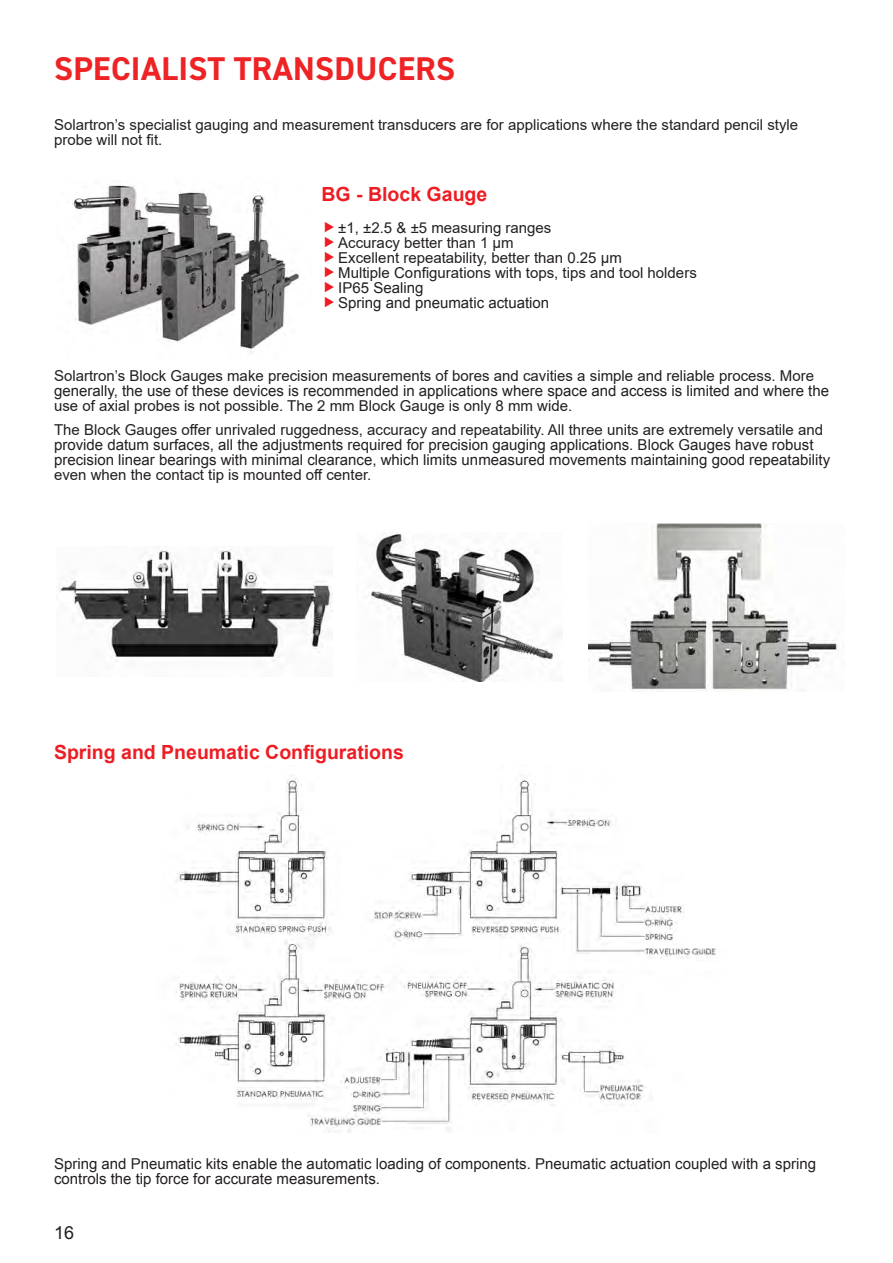
<style>
.page{position:relative;width:893px;height:1263px;background:#fff}
.page>*{position:absolute;margin:0;border:0;box-sizing:border-box;transform-origin:0 0}
.t1{font:700 33px "DIN2014";letter-spacing:.01em;color:#ee2325}
.t2{font:700 19.5px "Arial";color:#ee1d23}
.t3{font:18px "Arial";color:#231f20}
.t4{font:15px/15px "Arial";color:#231f20}
</style>
<div class="page">
<img style="left:589px;top:524px;width:248px;height:167px">
<img style="left:56px;top:546px;width:277px;height:115px">
<img style="left:371px;top:533px;width:191px;height:148px">
<img style="left:175px;top:775px;width:541px;height:358px">
<img style="left:72px;top:185px;width:227px;height:168px">
<h1 class="t1" style="left:54px;top:46px;width:402px">SPECIALIST TRANSDUCERS</h1>
<p class="t4" style="left:54px;top:118px;width:746px">Solartron’s specialist gauging and measurement transducers are for applications where the standard pencil style probe will not fit.</p>
<h2 class="t2" style="left:322px;top:184px;width:167px">BG - Block Gauge</h2>
<p class="t4" style="left:338px;top:221px;width:360px">±1, ±2.5 &amp; ±5 measuring ranges<br>Accuracy better than 1 μm<br>Excellent repeatability, better than 0.25 μm<br>Multiple Configurations with tops, tips and tool holders IP65 Sealing<br>Spring and pneumatic actuation</p>
<p class="t4" style="left:54px;top:369px;width:777px">Solartron’s Block Gauges make precision measurements of bores and cavities a simple and reliable process. More generally, the use of these devices is recommended in applications where space and access is limited and where the use of axial probes is not possible. The 2 mm Block Gauge is only 8 mm wide.</p>
<p class="t4" style="left:54px;top:422px;width:778px">The Block Gauges offer unrivaled ruggedness, accuracy and repeatability. All three units are extremely versatile and provide datum surfaces, all the adjustments required for precision gauging applications. Block Gauges have robust precision linear bearings with minimal clearance, which limits unmeasured movements maintaining good repeatability even when the contact tip is mounted off center.</p>
<h2 class="t2" style="left:54px;top:741px;width:351px">Spring and Pneumatic Configurations</h2>
<p class="t4" style="left:54px;top:1156px;width:764px">Spring and Pneumatic kits enable the automatic loading of components. Pneumatic actuation coupled with a spring controls the tip force for accurate measurements.</p>
<p class="t3" style="left:54px;top:1222px;width:22px">16</p>
</div>
